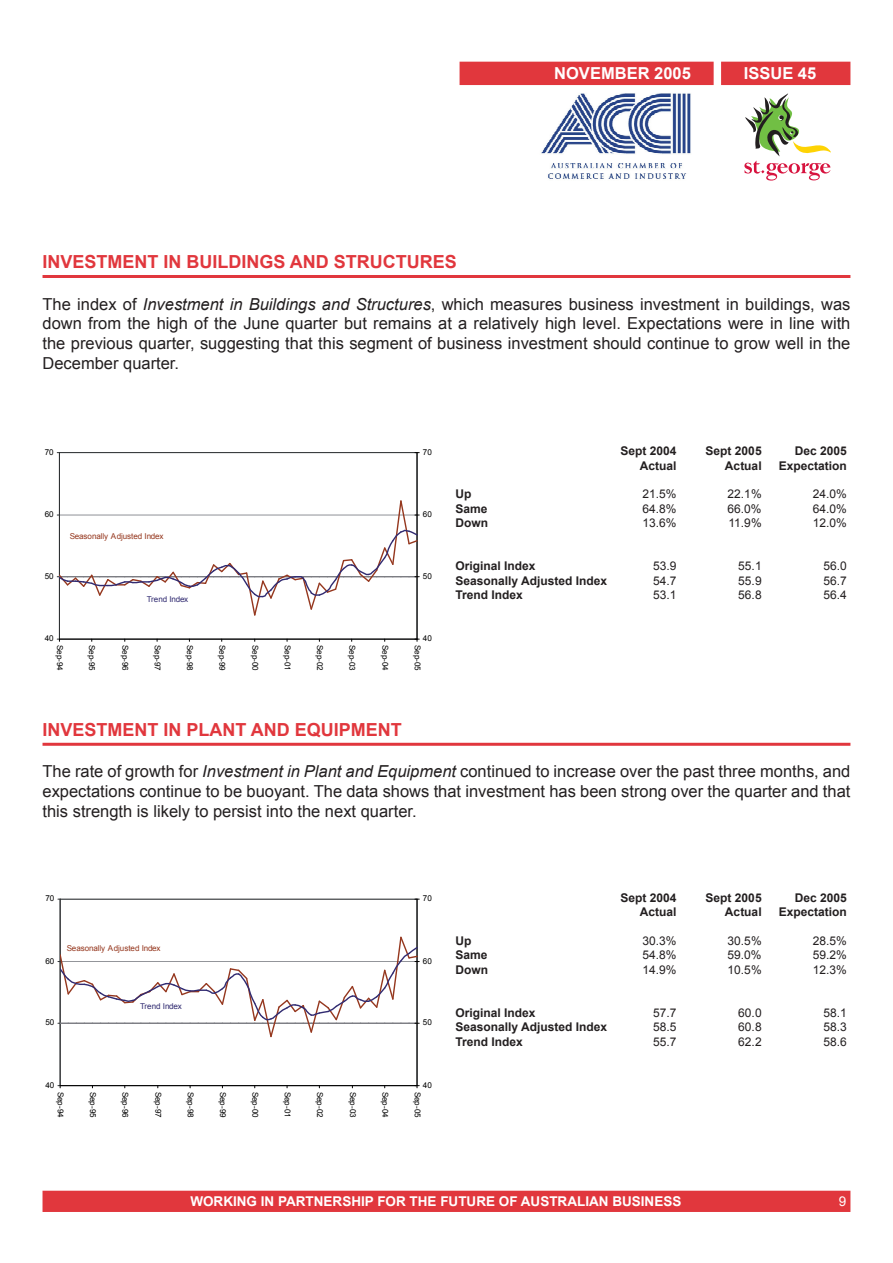
<style>
.page{position:relative;width:893px;height:1263px;background:#fff}
.page>*{position:absolute;margin:0;border:0;box-sizing:border-box;transform-origin:0 0}
.t1{font:700 18px "Arial";color:#e1373d}
.t2{font:16.5px/19.8px "Arial";color:#231f20;text-align:justify}
.t3{font:700 16.5px "Arial";color:#fff}
.t4{font:700 13.5px "Arial";color:#fff}
.t5{font:700 12px "Arial";color:#231f20}
.t6{font:12px "Arial";color:#231f20}
.t7{font:8.1px "Arial";color:#000}
.t8{font:8.1px "Arial";letter-spacing:-.01em;color:#95371e}
.t9{font:8.1px "Arial";letter-spacing:-.025em;color:#312b71}
.s1{font-style:italic}
</style>
<div class="page">
<div style="left:43px;top:1191px;width:807px;height:20px;background:#e1373d"></div>
<div style="left:43px;top:1191px;width:807px;height:21px;border:2px solid #e1373d"></div>
<div style="left:722px;top:62px;width:128px;height:22px;background:#e1373d"></div>
<div style="left:721px;top:62px;width:129px;height:23px;border:2px solid #e1373d"></div>
<div style="left:460px;top:62px;width:253px;height:22px;background:#e1373d"></div>
<div style="left:460px;top:62px;width:254px;height:23px;border:2px solid #e1373d"></div>
<img style="left:541px;top:93px;width:150px;height:86px">
<svg style="left:744px;top:94px;width:87px;height:87px"></svg>
<hr style="left:43px;top:275px;width:807px;height:3px;background:#e1373d">
<hr style="left:43px;top:743px;width:807px;height:3px;background:#e1373d">
<hr style="left:59px;top:452px;width:358px;height:1px;background:#2e3133">
<hr style="left:59px;top:453px;width:1px;height:186px;background:#2e3133">
<hr style="left:59px;top:639px;width:358px;height:1px;background:#000">
<hr style="left:417px;top:453px;width:1px;height:186px;background:#000">
<svg style="left:57px;top:499px;width:362px;height:118px"></svg>
<hr style="left:60px;top:899px;width:357px;height:1px;background:#2e3133">
<hr style="left:60px;top:899px;width:1px;height:187px;background:#2e3133">
<hr style="left:60px;top:1085px;width:357px;height:1px;background:#000">
<hr style="left:417px;top:899px;width:1px;height:187px;background:#000">
<svg style="left:58px;top:935px;width:361px;height:103px"></svg>
<p class="t1" style="left:43px;top:250px;width:416px">INVESTMENT IN BUILDINGS AND STRUCTURES</p>
<p class="t3" style="left:554px;top:63px;width:138px">NOVEMBER 2005</p>
<p class="t3" style="left:744px;top:63px;width:74px">ISSUE 45</p>
<p class="t2" style="left:43px;top:294px;width:809px">The index of <span class="s1">Investment in Buildings and Structures</span>, which measures business investment in buildings, was down from the high of the June quarter but remains at a relatively high level. Expectations were in line with the previous quarter, suggesting that this segment of business investment should continue to grow well in the December quarter.</p>
<p class="t7" style="left:45px;top:447px;width:10px">70</p>
<p class="t7" style="left:423px;top:447px;width:10px">70</p>
<p class="t7" style="left:45px;top:509px;width:10px">60</p>
<p class="t7" style="left:423px;top:509px;width:10px">60</p>
<p class="t8" style="left:70px;top:531px;width:95px">Seasonally Adjusted Index</p>
<p class="t7" style="left:45px;top:571px;width:10px">50</p>
<p class="t7" style="left:423px;top:571px;width:10px">50</p>
<p class="t9" style="left:147px;top:594px;width:43px">Trend Index</p>
<p class="t7" style="left:45px;top:633px;width:10px">40</p>
<p class="t7" style="left:423px;top:633px;width:10px">40</p>
<p class="t7" style="left:65px;top:645px;width:27px;rotate:90deg">Sep-94</p>
<p class="t7" style="left:97px;top:645px;width:27px;rotate:90deg">Sep-95</p>
<p class="t7" style="left:131px;top:645px;width:27px;rotate:90deg">Sep-96</p>
<p class="t7" style="left:163px;top:645px;width:27px;rotate:90deg">Sep-97</p>
<p class="t7" style="left:195px;top:645px;width:27px;rotate:90deg">Sep-98</p>
<p class="t7" style="left:228px;top:645px;width:27px;rotate:90deg">Sep-99</p>
<p class="t7" style="left:261px;top:645px;width:27px;rotate:90deg">Sep-00</p>
<p class="t7" style="left:293px;top:645px;width:23px;rotate:90deg">Sep-0</p>
<p class="t7" style="left:325px;top:645px;width:23px;rotate:90deg">Sep-0</p>
<p class="t7" style="left:357px;top:645px;width:27px;rotate:90deg">Sep-03</p>
<p class="t7" style="left:390px;top:645px;width:27px;rotate:90deg">Sep-04</p>
<p class="t7" style="left:423px;top:645px;width:27px;rotate:90deg">Sep-05</p>
<p class="t1" style="left:43px;top:718px;width:361px">INVESTMENT IN PLANT AND EQUIPMENT</p>
<p class="t5" style="left:621px;top:443px;width:58px">Sept 2004</p>
<p class="t5" style="left:706px;top:443px;width:58px">Sept 2005</p>
<p class="t5" style="left:795px;top:443px;width:54px">Dec 2005</p>
<p class="t5" style="left:640px;top:457px;width:38px">Actual</p>
<p class="t5" style="left:725px;top:457px;width:38px">Actual</p>
<p class="t5" style="left:779px;top:457px;width:70px">Expectation</p>
<p class="t5" style="left:455px;top:486px;width:17px">Up</p>
<p class="t6" style="left:643px;top:486px;width:57px">21 .5% 22</p>
<p class="t6" style="left:741px;top:486px;width:51px">.1% 2</p>
<p class="t6" style="left:819px;top:486px;width:29px">4.0%</p>
<p class="t5" style="left:455px;top:501px;width:34px">Same</p>
<p class="t6" style="left:643px;top:501px;width:36px">64.8%</p>
<p class="t6" style="left:728px;top:501px;width:36px">66.0%</p>
<p class="t6" style="left:813px;top:501px;width:36px">64.0%</p>
<p class="t5" style="left:455px;top:515px;width:34px">Down</p>
<p class="t6" style="left:643px;top:515px;width:56px">1 3.6% 11</p>
<p class="t6" style="left:741px;top:515px;width:43px">.9% 12</p>
<p class="t6" style="left:826px;top:515px;width:22px">.0%</p>
<p class="t5" style="left:455px;top:558px;width:82px">Original Index</p>
<p class="t6" style="left:653px;top:558px;width:25px">53.9</p>
<p class="t6" style="left:738px;top:558px;width:21px">55.1</p>
<p class="t6" style="left:823px;top:558px;width:25px">56.0</p>
<p class="t5" style="left:455px;top:573px;width:153px">Seasonally Adjusted Index</p>
<p class="t6" style="left:653px;top:573px;width:25px">54.7</p>
<p class="t6" style="left:738px;top:573px;width:25px">55.9</p>
<p class="t6" style="left:823px;top:573px;width:25px">56.7</p>
<p class="t5" style="left:455px;top:587px;width:69px">Trend Index</p>
<p class="t6" style="left:653px;top:587px;width:21px">53.1</p>
<p class="t6" style="left:738px;top:587px;width:25px">56.8</p>
<p class="t6" style="left:823px;top:587px;width:25px">56.4</p>
<p class="t2" style="left:43px;top:762px;width:809px">The rate of growth for <span class="s1">Investment in Plant and Equipment</span> continued to increase over the past three months, and expectations continue to be buoyant. The data shows that investment has been strong over the quarter and that this strength is likely to persist into the next quarter.</p>
<p class="t7" style="left:45px;top:893px;width:10px">70</p>
<p class="t7" style="left:423px;top:893px;width:10px">70</p>
<p class="t8" style="left:67px;top:943px;width:95px">Seasonally Adjusted Index</p>
<p class="t7" style="left:45px;top:955px;width:10px">60</p>
<p class="t7" style="left:423px;top:955px;width:10px">60</p>
<p class="t9" style="left:140px;top:1001px;width:43px">Trend Index</p>
<p class="t7" style="left:45px;top:1017px;width:10px">50</p>
<p class="t7" style="left:423px;top:1017px;width:10px">50</p>
<p class="t7" style="left:45px;top:1080px;width:10px">40</p>
<p class="t7" style="left:423px;top:1080px;width:10px">40</p>
<p class="t7" style="left:66px;top:1091px;width:27px;rotate:90deg">Sep-94</p>
<p class="t7" style="left:98px;top:1091px;width:27px;rotate:90deg">Sep-95</p>
<p class="t7" style="left:131px;top:1091px;width:27px;rotate:90deg">Sep-96</p>
<p class="t7" style="left:164px;top:1091px;width:27px;rotate:90deg">Sep-97</p>
<p class="t7" style="left:196px;top:1091px;width:27px;rotate:90deg">Sep-98</p>
<p class="t7" style="left:228px;top:1091px;width:27px;rotate:90deg">Sep-99</p>
<p class="t7" style="left:261px;top:1091px;width:27px;rotate:90deg">Sep-00</p>
<p class="t7" style="left:293px;top:1091px;width:23px;rotate:90deg">Sep-0</p>
<p class="t7" style="left:325px;top:1091px;width:23px;rotate:90deg">Sep-0</p>
<p class="t7" style="left:358px;top:1091px;width:27px;rotate:90deg">Sep-03</p>
<p class="t7" style="left:390px;top:1091px;width:27px;rotate:90deg">Sep-04</p>
<p class="t7" style="left:423px;top:1091px;width:27px;rotate:90deg">Sep-05</p>
<p class="t5" style="left:621px;top:890px;width:58px">Sept 2004</p>
<p class="t5" style="left:706px;top:890px;width:58px">Sept 2005</p>
<p class="t5" style="left:795px;top:890px;width:54px">Dec 2005</p>
<p class="t5" style="left:640px;top:904px;width:38px">Actual</p>
<p class="t5" style="left:725px;top:904px;width:38px">Actual</p>
<p class="t5" style="left:779px;top:904px;width:70px">Expectation</p>
<p class="t5" style="left:455px;top:933px;width:17px">Up</p>
<p class="t6" style="left:643px;top:933px;width:36px">30.3%</p>
<p class="t6" style="left:728px;top:933px;width:64px">30.5% 2</p>
<p class="t6" style="left:819px;top:933px;width:29px">8.5%</p>
<p class="t5" style="left:455px;top:947px;width:34px">Same</p>
<p class="t6" style="left:643px;top:947px;width:36px">54.8%</p>
<p class="t6" style="left:728px;top:947px;width:36px">59.0%</p>
<p class="t6" style="left:813px;top:947px;width:36px">59.2%</p>
<p class="t5" style="left:455px;top:962px;width:34px">Down</p>
<p class="t6" style="left:643px;top:962px;width:63px">1 4.9% 1</p>
<p class="t6" style="left:734px;top:962px;width:50px">0.5% 12</p>
<p class="t6" style="left:826px;top:962px;width:22px">.3%</p>
<p class="t5" style="left:455px;top:1005px;width:82px">Original Index</p>
<p class="t6" style="left:653px;top:1005px;width:25px">57.7</p>
<p class="t6" style="left:738px;top:1005px;width:25px">60.0</p>
<p class="t6" style="left:823px;top:1005px;width:21px">58.1</p>
<p class="t5" style="left:455px;top:1019px;width:153px">Seasonally Adjusted Index</p>
<p class="t6" style="left:653px;top:1019px;width:25px">58.5</p>
<p class="t6" style="left:738px;top:1019px;width:25px">60.8</p>
<p class="t6" style="left:823px;top:1019px;width:25px">58.3</p>
<p class="t5" style="left:455px;top:1034px;width:69px">Trend Index</p>
<p class="t6" style="left:653px;top:1034px;width:25px">55.7</p>
<p class="t6" style="left:738px;top:1034px;width:21px">62.2</p>
<p class="t6" style="left:823px;top:1034px;width:25px">58.6</p>
<p class="t4" style="left:190px;top:1192px;width:492px">WORKING IN PARTNERSHIP FOR THE FUTURE OF AUSTRALIAN BUSINESS</p>
</div>
